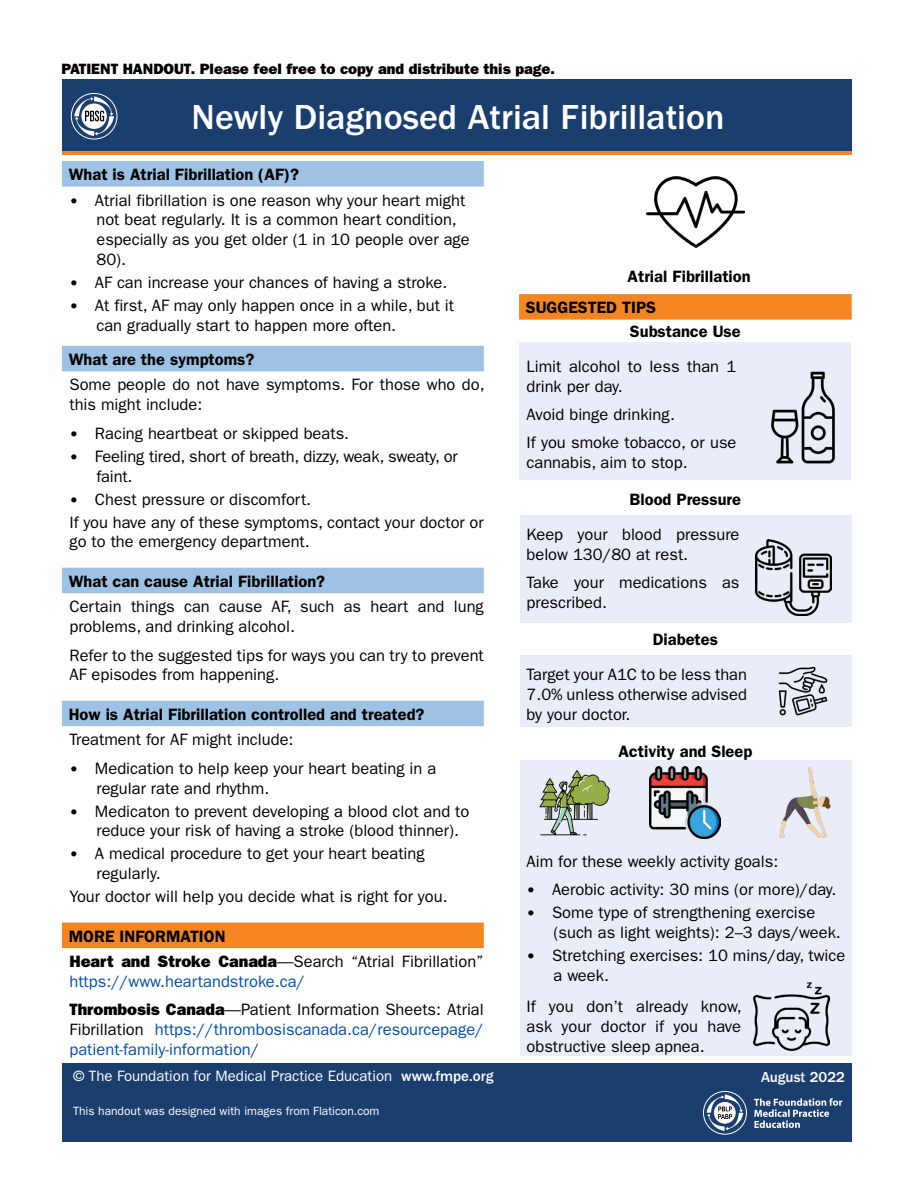
<style>
.page{position:relative;width:918px;height:1188px;background:#fff}
.page>*{position:absolute;margin:0;border:0;box-sizing:border-box;transform-origin:0 0}
.t1{font:500 36px "ITC Franklin Gothic Std";color:#fff}
.t2{font:16.5px/19.8px "ITC Franklin Gothic Std";color:#000}
.t3{font:600 16.5px/31.5px "ITC Franklin Gothic Std";color:#000}
.t4{font:16.5px/19.8px "ITC Franklin Gothic Std";color:#0350a3}
.t5{font:15px "ITC Franklin Gothic Std Hvy";color:#000}
.t6{font:15px "ITC Franklin Gothic Std";color:#fff}
.t7{font:500 15px "ITC Franklin Gothic Std";color:#fff}
.t8{font:12px "ITC Franklin Gothic Std";color:#fff}
.s1{font-family:"ITC Franklin Gothic Std Hvy";font-size:15px}
.s2{font-weight:600}
.s3{font-family:"ITC Franklin Gothic Std Hvy"}
.s4{color:#0350a3}
.s5{color:#000}
.s6{font-weight:500}
</style>
<div class="page">
<div style="left:519px;top:342px;width:332px;height:138px;background:#e9edf7"></div>
<div style="left:520px;top:515px;width:332px;height:108px;background:#e9edf7"></div>
<div style="left:520px;top:655px;width:332px;height:72px;background:#e9edf7"></div>
<div style="left:520px;top:760px;width:332px;height:296px;background:#e9edf7"></div>
<div style="left:62px;top:79px;width:790px;height:76px;background:#f4851f"></div>
<div style="left:62px;top:79px;width:790px;height:72px;background:#1a3e6e"></div>
<div style="left:62px;top:1063px;width:790px;height:79px;background:#1a3e6e"></div>
<div style="left:703px;top:1091px;width:44px;height:44px;border:1px solid #fff;border-radius:50%"></div>
<svg style="left:707px;top:1094px;width:36px;height:37px"></svg>
<svg style="left:754px;top:1098px;width:88px;height:30px"></svg>
<div style="left:71px;top:93px;width:46px;height:46px;border:1px solid #fff;border-radius:50%"></div>
<svg style="left:74px;top:96px;width:40px;height:40px"></svg>
<div style="left:519px;top:294px;width:333px;height:26px;background:#f48520"></div>
<div style="left:62px;top:161px;width:422px;height:26px;background:#9dc2e4"></div>
<div style="left:62px;top:346px;width:422px;height:25px;background:#9dc2e4"></div>
<div style="left:62px;top:568px;width:422px;height:25px;background:#9dc2e4"></div>
<div style="left:62px;top:701px;width:422px;height:25px;background:#9dc2e4"></div>
<div style="left:62px;top:923px;width:422px;height:25px;background:#f48520"></div>
<img style="left:771px;top:371px;width:64px;height:93px">
<img style="left:756px;top:540px;width:75px;height:75px">
<img style="left:779px;top:667px;width:48px;height:48px">
<img style="left:754px;top:982px;width:76px;height:69px">
<img style="left:539px;top:770px;width:71px;height:66px">
<img style="left:649px;top:767px;width:71px;height:71px">
<img style="left:779px;top:767px;width:52px;height:71px">
<img style="left:647px;top:176px;width:98px;height:72px">
<p class="t5" style="left:61px;top:60px;width:495px">PATIENT HANDOUT. Please feel free to copy and distribute this page.</p>
<h1 class="t1" style="left:192px;top:97px;width:535px">Newly Diagnosed Atrial Fibrillation</h1>
<p class="t3" style="left:69px;top:159px;width:232px">What is Atrial Fibrillation (AF)?</p>
<p class="t2" style="left:96px;top:190px;width:375px;text-indent:-27px"><span class="s1">•</span> Atrial fibrillation is one reason why your heart might not beat regularly. It is a common heart condition, especially as you get older (1 in 10 people over age 80).</p>
<p class="t2" style="left:69px;top:273px;width:379px"><span class="s1">•</span> AF can increase your chances of having a stroke.</p>
<p class="t2" style="left:96px;top:296px;width:359px;text-indent:-27px"><span class="s1">•</span> At first, AF may only happen once in a while, but it can gradually start to happen more often.</p>
<p class="t3" style="left:69px;top:344px;width:187px">What are the symptoms?</p>
<p class="t2" style="left:69px;top:375px;width:417px">Some people do not have symptoms. For those who do, this might include:</p>
<p class="t2" style="left:69px;top:423px;width:281px"><span class="s1">•</span> Racing heartbeat or skipped beats.</p>
<p class="t2" style="left:96px;top:446px;width:363px;text-indent:-27px"><span class="s1">•</span> Feeling tired, short of breath, dizzy, weak, sweaty, or faint.</p>
<p class="t2" style="left:69px;top:488px;width:416px;line-height:23.1px"><span class="s1">•</span> Chest pressure or discomfort.<br>If you have any of these symptoms, contact your doctor or</p>
<p class="t2" style="left:69px;top:532px;width:242px">go to the emergency department.</p>
<p class="t3" style="left:69px;top:566px;width:258px">What can cause Atrial Fibrillation?</p>
<p class="t2" style="left:69px;top:597px;width:416px">Certain things can cause AF, such as heart and lung problems, and drinking alcohol.</p>
<p class="t2" style="left:69px;top:645px;width:416px">Refer to the suggested tips for ways you can try to prevent<br>AF episodes from happening.</p>
<p class="t3" style="left:69px;top:699px;width:357px">How is Atrial Fibrillation controlled and treated?</p>
<p class="t2" style="left:69px;top:730px;width:226px">Treatment for AF might include:</p>
<p class="t2" style="left:96px;top:758px;width:341px;text-indent:-27px"><span class="s1">•</span> Medication to help keep your heart beating in a regular rate and rhythm.</p>
<p class="t2" style="left:96px;top:801px;width:375px;text-indent:-27px"><span class="s1">•</span> Medicaton to prevent developing a blood clot and to reduce your risk of having a stroke (blood thinner).</p>
<p class="t2" style="left:96px;top:844px;width:330px;text-indent:-27px"><span class="s1">•</span> A medical procedure to get your heart beating regularly.</p>
<p class="t2" style="left:69px;top:887px;width:380px">Your doctor will help you decide what is right for you.</p>
<p class="t2" style="left:69px;top:924px;width:417px;line-height:25.5px"><span class="s2">MORE INFORMATION<br></span><span class="s3">Heart and Stroke Canada</span>—Search “Atrial Fibrillation”</p>
<p class="t2" style="left:69px;top:967px;width:416px;line-height:28.5px"><span class="s4">https://www.heartandstroke.ca/<br></span><span class="s3">Thrombosis Canada</span>—Patient Information Sheets: Atrial</p>
<p class="t4" style="left:69px;top:1020px;width:416px"><span class="s5">Fibrillation</span> https://thrombosiscanada.ca/resourcepage/ patient-family-information/</p>
<p class="t6" style="left:73px;top:1068px;width:422px">© The Foundation for Medical Practice Education <span class="s6">www.fmpe.org</span></p>
<p class="t8" style="left:73px;top:1104px;width:308px">This handout was designed with images from Flaticon.com</p>
<p class="t3" style="left:526px;top:260px;width:226px;text-indent:102px">Atrial Fibrillation<br>SUGGESTED TIPS</p>
<p class="t3" style="left:630px;top:316px;width:112px">Substance Use</p>
<p class="t2" style="left:527px;top:356px;width:212px">Limit alcohol to less than 1 drink per day.</p>
<p class="t2" style="left:527px;top:400px;width:212px;line-height:28.5px">Avoid binge drinking.<br>If you smoke tobacco, or use</p>
<p class="t2" style="left:527px;top:453px;width:163px">cannabis, aim to stop.</p>
<p class="t3" style="left:630px;top:484px;width:113px">Blood Pressure</p>
<p class="t2" style="left:527px;top:525px;width:214px">Keep your blood pressure below 130/80 at rest.</p>
<p class="t2" style="left:527px;top:573px;width:214px">Take your medications as prescribed.</p>
<p class="t3" style="left:653px;top:624px;width:67px">Diabetes</p>
<p class="t2" style="left:527px;top:665px;width:222px;text-align:justify">Target your A1C to be less than 7.0% unless otherwise advised by your doctor.</p>
<p class="t3" style="left:618px;top:735px;width:135px">Activity and Sleep</p>
<p class="t2" style="left:527px;top:851px;width:253px">Aim for these weekly activity goals:</p>
<p class="t2" style="left:527px;top:880px;width:311px"><span class="s1">•</span> Aerobic activity: 30 mins (or more)/day.</p>
<p class="t2" style="left:554px;top:903px;width:289px;text-indent:-27px"><span class="s1">•</span> Some type of strengthening exercise (such as light weights): 2–3 days/week.</p>
<p class="t2" style="left:554px;top:946px;width:293px;text-indent:-27px"><span class="s1">•</span> Stretching exercises: 10 mins/day, twice a week.</p>
<p class="t2" style="left:527px;top:997px;width:217px;text-align:justify">If you don’t already know, ask your doctor if you have obstructive sleep apnea.</p>
<p class="t7" style="left:761px;top:1069px;width:85px">August 2022</p>
</div>
